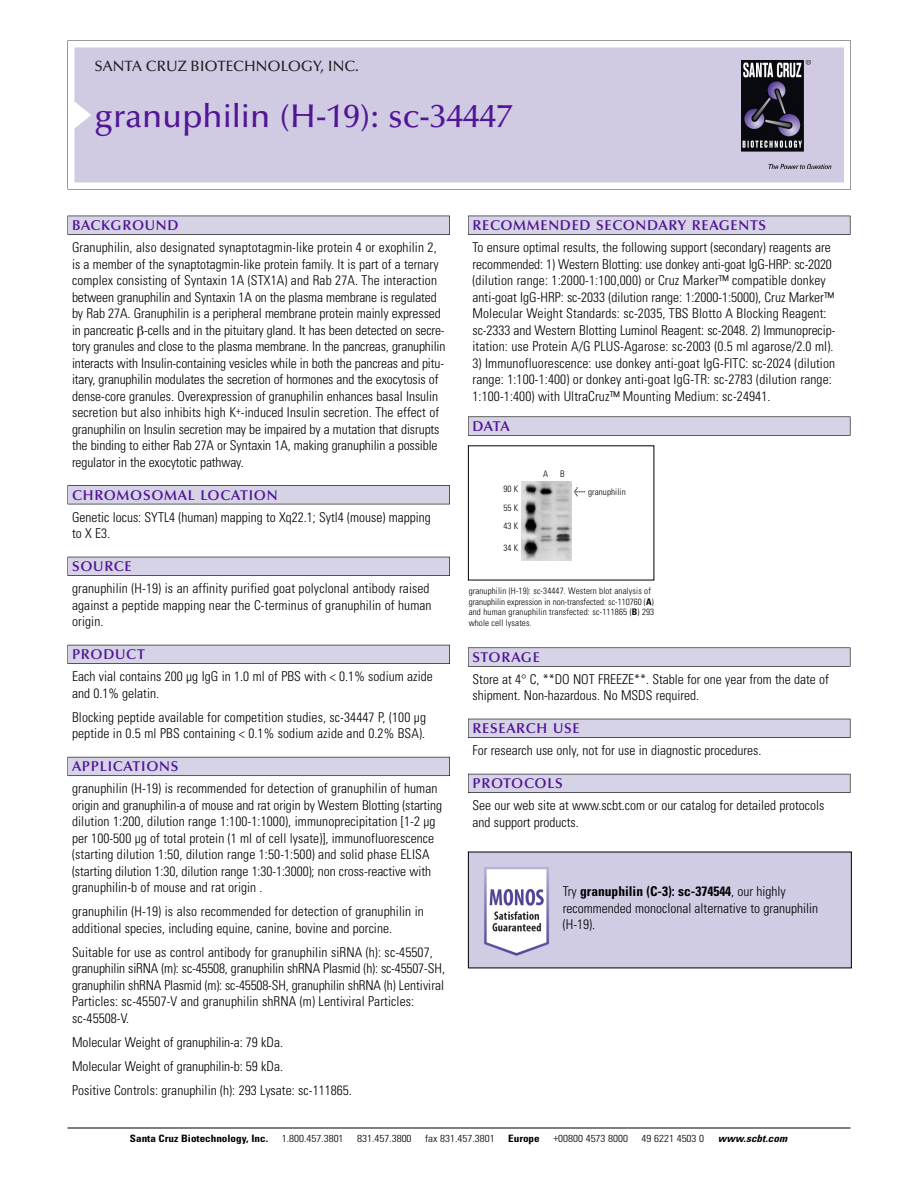
<style>
.page{position:relative;width:918px;height:1188px;background:#fff}
.page>*{position:absolute;margin:0;border:0;box-sizing:border-box;transform-origin:0 0}
.t1{font:500 33px "Optima";color:#511695}
.t2{font:500 15px "Optima";color:#231f20}
.t3{font:600 14.25px "Optima";letter-spacing:.05em;color:#511695}
.t4{font:300 condensed 13.5px/16.5px "Univers";color:#000}
.t5{font:300 condensed 10.2px "Univers";color:#000;scale:1.1 1}
.t6{font:700 condensed 10.2px "Univers";color:#000;scale:1.1 1}
.t7{font:italic 700 condensed 10.2px "Univers";letter-spacing:.005em;color:#000;scale:1.1 1}
.t8{font:300 condensed 9px/10.5px "Univers";letter-spacing:.015em;color:#000}
.s1{font-family:"Meta Plus";font-weight:400;font-stretch:normal;font-size:10.5px}
.s2{font-weight:700}
</style>
<div class="page">
<svg style="left:68px;top:40px;width:783px;height:149px"></svg>
<div style="left:74px;top:47px;width:770px;height:135px;background:#d1cae3"></div>
<img style="left:741px;top:60px;width:90px;height:108px">
<div style="left:68px;top:216px;width:382px;height:19px;background:#525155"></div>
<div style="left:68px;top:216px;width:381px;height:18px;background:#d7d3e7"></div>
<div style="left:68px;top:485px;width:382px;height:19px;background:#525155"></div>
<div style="left:68px;top:486px;width:381px;height:18px;background:#d7d3e7"></div>
<div style="left:68px;top:557px;width:382px;height:19px;background:#525158"></div>
<div style="left:68px;top:557px;width:381px;height:18px;background:#d7d3e7"></div>
<div style="left:68px;top:645px;width:382px;height:19px;background:#54535a"></div>
<div style="left:68px;top:645px;width:381px;height:18px;background:#d7d3e7"></div>
<div style="left:68px;top:757px;width:382px;height:19px;background:#5b5a62"></div>
<div style="left:68px;top:757px;width:381px;height:18px;background:#d7d3e7"></div>
<div style="left:468px;top:216px;width:382px;height:19px;background:#525155"></div>
<div style="left:468px;top:216px;width:382px;height:18px;background:#d7d3e7"></div>
<svg style="left:468px;top:416px;width:382px;height:20px"></svg>
<div style="left:468px;top:417px;width:382px;height:18px;background:#d7d3e7"></div>
<svg style="left:468px;top:647px;width:382px;height:20px"></svg>
<div style="left:468px;top:648px;width:382px;height:18px;background:#d7d3e7"></div>
<div style="left:468px;top:719px;width:382px;height:19px;background:#525158"></div>
<div style="left:468px;top:719px;width:382px;height:18px;background:#d7d3e7"></div>
<div style="left:468px;top:774px;width:382px;height:19px;background:#54535a"></div>
<div style="left:468px;top:774px;width:382px;height:18px;background:#d7d3e7"></div>
<hr style="left:68px;top:1128px;width:782px;height:1px;background:#000">
<img style="left:522px;top:481px;width:50px;height:80px">
<img style="left:470px;top:854px;width:380px;height:112px">
<p class="t2" style="left:94px;top:61px;width:266px">SANTA CRUZ BIOTECHNOLOGY, INC.</p>
<h1 class="t1" style="left:94px;top:103px;width:420px">granuphilin (H-19): sc-34447</h1>
<p class="t3" style="left:72px;top:219px;width:108px">BACKGROUND</p>
<p class="t4" style="left:72px;top:240px;width:375px">Granuphilin, also designated synaptotagmin-like protein 4 or exophilin 2, is a member of the synaptotagmin-like protein family. It is part of a ternary complex consisting of Syntaxin 1A (STX1A) and Rab 27A. The interaction between granuphilin and Syntaxin 1A on the plasma membrane is regulated by Rab 27A. Granuphilin is a peripheral membrane protein mainly expressed in pancreatic -cells and in the pituitary gland. It has been detected on secre&shy;tory granules and close to the plasma membrane. In the pancreas, granuphilin interacts with Insulin-containing vesicles while in both the pancreas and pitu&shy;itary, granuphilin modulates the secretion of hormones and the exocytosis of dense-core granules. Overexpression of granuphilin enhances basal Insulin secretion but also inhibits high K<sup>+</sup>-induced Insulin secretion. The effect of granuphilin on Insulin secretion may be impaired by a mutation that disrupts the binding to either Rab 27A or Syntaxin 1A, making granuphilin a possible regulator in the exocytotic pathway.</p>
<p class="t3" style="left:72px;top:489px;width:207px">CHROMOSOMAL LOCATION</p>
<p class="t4" style="left:72px;top:510px;width:360px">Genetic locus: SYTL4 (human) mapping to Xq22.1; Sytl4 (mouse) mapping to X E3.</p>
<p class="t3" style="left:72px;top:561px;width:61px">SOURCE</p>
<p class="t4" style="left:72px;top:581px;width:361px">granuphilin (H-19) is an affinity purified goat polyclonal antibody raised against a peptide mapping near the C-terminus of granuphilin of human origin.</p>
<p class="t3" style="left:72px;top:649px;width:74px">PRODUCT</p>
<p class="t4" style="left:72px;top:669px;width:362px">Each vial contains 200 µg IgG in 1.0 ml of PBS with &lt; 0.1% sodium azide and 0.1% gelatin.</p>
<p class="t4" style="left:72px;top:710px;width:356px">Blocking peptide available for competition studies, sc-34447 P, (100 µg peptide in 0.5 ml PBS containing &lt; 0.1% sodium azide and 0.2% BSA).</p>
<p class="t3" style="left:72px;top:761px;width:108px">APPLICATIONS</p>
<p class="t4" style="left:72px;top:781px;width:372px">granuphilin (H-19) is recommended for detection of granuphilin of human origin and granuphilin-a of mouse and rat origin by Western Blotting (starting dilution 1:200, dilution range 1:100-1:1000), immunoprecipitation [1-2 µg per 100-500 µg of total protein (1 ml of cell lysate)], immunofluorescence (starting dilution 1:50, dilution range 1:50-1:500) and solid phase ELISA (starting dilution 1:30, dilution range 1:30-1:3000); non cross-reactive with granuphilin-b of mouse and rat origin .</p>
<p class="t4" style="left:72px;top:904px;width:353px">granuphilin (H-19) is also recommended for detection of granuphilin in additional species, including equine, canine, bovine and porcine.</p>
<p class="t4" style="left:72px;top:945px;width:374px">Suitable for use as control antibody for granuphilin siRNA (h): sc-45507, granuphilin siRNA (m): sc-45508, granuphilin shRNA Plasmid (h): sc-45507-SH, granuphilin shRNA Plasmid (m): sc-45508-SH, granuphilin shRNA (h) Lentiviral Particles: sc-45507-V and granuphilin shRNA (m) Lentiviral Particles: sc-45508-V.</p>
<p class="t4" style="left:72px;top:1031px;width:281px;line-height:24px">Molecular Weight of granuphilin-a: 79 kDa.<br>Molecular Weight of granuphilin-b: 59 kDa.<br>Positive Controls: granuphilin (h): 293 Lysate: sc-111865.</p>
<p class="t3" style="left:473px;top:219px;width:295px">RECOMMENDED SECONDARY REAGENTS</p>
<p class="t4" style="left:473px;top:240px;width:364px">To ensure optimal results, the following support (secondary) reagents are recommended: 1) Western Blotting: use donkey anti-goat IgG-HRP: sc-2020 (dilution range: 1:2000-1:100,000) or Cruz Marker™ compatible donkey anti-goat IgG-HRP: sc-2033 (dilution range: 1:2000-1:5000), Cruz Marker™ Molecular Weight Standards: sc-2035, TBS Blotto A Blocking Reagent: sc-2333 and Western Blotting Luminol Reagent: sc-2048. 2) Immunoprecip&shy;itation: use Protein A/G PLUS-Agarose: sc-2003 (0.5 ml agarose/2.0 ml).</p>
<p class="t4" style="left:473px;top:356px;width:364px">3) Immunofluorescence: use donkey anti-goat IgG-FITC: sc-2024 (dilution range: 1:100-1:400) or donkey anti-goat IgG-TR: sc-2783 (dilution range:<br>1:100-1:400) with UltraCruz™ Mounting Medium: sc-24941.</p>
<p class="t3" style="left:473px;top:420px;width:39px">DATA</p>
<p class="t8" style="left:504px;top:480px;width:16px;line-height:19px">90 K<br>55 K</p>
<p class="t8" style="left:504px;top:521px;width:16px">43 K</p>
<p class="t8" style="left:504px;top:543px;width:16px">34 K</p>
<p class="t8" style="left:543px;top:469px;width:7px">A</p>
<p class="t8" style="left:560px;top:469px;width:6px">B</p>
<p class="t8" style="left:574px;top:487px;width:53px"><span class="s1">&lt;</span> granuphilin</p>
<p class="t8" style="left:469px;top:587px;width:187px">granuphilin (H-19): sc-34447. Western blot analysis of granuphilin expression in non-transfected: sc-110760 (<span class="s2">A</span>) and human granuphilin transfected: sc-111865 (<span class="s2">B</span>) 293 whole cell lysates.</p>
<p class="t3" style="left:473px;top:651px;width:69px">STORAGE</p>
<p class="t4" style="left:473px;top:672px;width:358px">Store at 4° C, **DO NOT FREEZE**. Stable for one year from the date of shipment. Non-hazardous. No MSDS required.</p>
<p class="t3" style="left:473px;top:723px;width:109px">RESEARCH USE</p>
<p class="t4" style="left:473px;top:743px;width:290px">For research use only, not for use in diagnostic procedures.</p>
<p class="t3" style="left:473px;top:778px;width:92px">PROTOCOLS</p>
<p class="t4" style="left:473px;top:798px;width:353px">See our web site at www.scbt.com or our catalog for detailed protocols and support products.</p>
<p class="t4" style="left:563px;top:884px;width:257px">Try <span class="s2">granuphilin (C-3): sc-374544</span>, our highly recommended monoclonal alternative to granuphilin (H-19).</p>
<p class="t6" style="left:130px;top:1135px;width:127px">Santa Cruz Biotechnology, Inc.</p>
<p class="t5" style="left:282px;top:1135px;width:58px">1.800.457.3801</p>
<p class="t5" style="left:357px;top:1135px;width:51px">831.457.3800</p>
<p class="t5" style="left:425px;top:1135px;width:65px">fax 831.457.3801</p>
<p class="t6" style="left:508px;top:1135px;width:30px">Europe</p>
<p class="t5" style="left:553px;top:1135px;width:69px">+00800 4573 8000</p>
<p class="t5" style="left:642px;top:1135px;width:58px">49 6221 4503 0</p>
<p class="t7" style="left:718px;top:1135px;width:64px">www.scbt.com</p>
</div>
